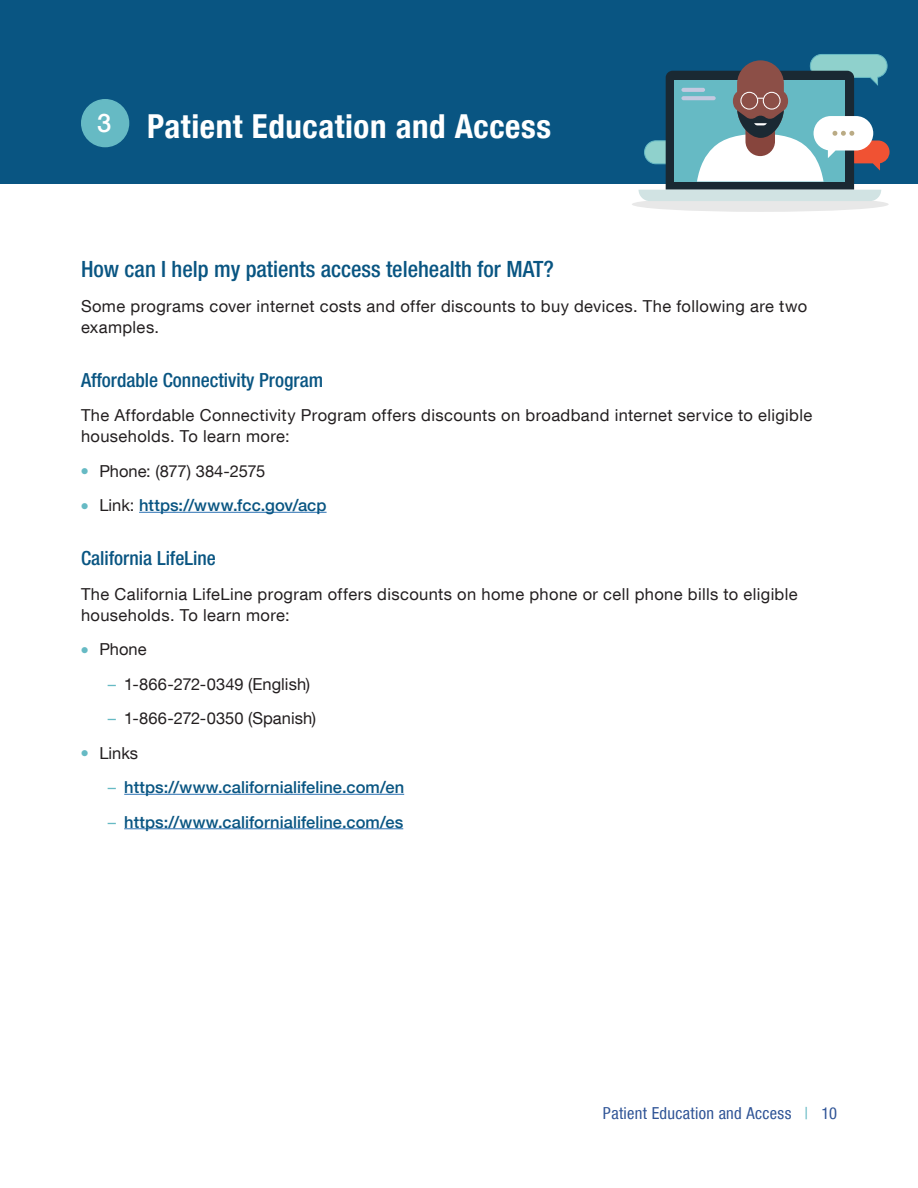
<style>
.page{position:relative;width:918px;height:1188px;background:#fff}
.page>*{position:absolute;margin:0;border:0;box-sizing:border-box;transform-origin:0 0}
.t1{font:700 condensed 33px "Helvetica Neue LT Com";letter-spacing:.015em;color:#fff}
.t2{font:500 condensed 22.5px "Helvetica Neue LT Com";color:#095582}
.t3{font:500 condensed 19.5px "Helvetica Neue LT Com";color:#095582}
.t4{font:16.5px/21px "Helvetica Neue LT Com";letter-spacing:.02em;color:#231f20}
.t5{font:500 16.5px "Helvetica Neue LT Com";letter-spacing:.005em;color:#095582}
.t6{font:condensed 16.5px "Helvetica Neue LT Com";letter-spacing:.02em;color:#2f5496}
.t7{font:16.5px "Helvetica Neue LT Com";letter-spacing:-.005em;color:#231f20}
.s1{font-weight:400;color:#231f20}
.s2{color:#66bac4}
.s3{font-weight:400;color:#66bac4}
</style>
<div class="page">
<div style="left:0;top:0;width:918px;height:184px;background:#095582"></div>
<hr style="left:139px;top:512px;width:188px;height:1px;background:#2c72b3">
<hr style="left:124px;top:794px;width:280px;height:1px;background:#2c72b3">
<hr style="left:124px;top:828px;width:279px;height:1px;background:#2c72b3">
<div style="left:82px;top:100px;width:47px;height:47px;background:#66bac4;border-radius:50%"></div>
<div style="left:81px;top:99px;width:48px;height:48px;border:2px solid #66bac4;border-radius:50%"></div>
<div style="left:632px;top:197px;width:257px;height:15px;background:#e8e8e8;border-radius:50%"></div>
<svg style="left:639px;top:54px;width:251px;height:147px"></svg>
<h2 class="t1" style="left:97px;top:107px;width:456px"><sup>3</sup> Patient Education and Access</h2>
<h3 class="t2" style="left:81px;top:256px;width:474px">How can I help my patients access telehealth for MAT?</h3>
<p class="t4" style="left:81px;top:295px;width:728px">Some programs cover internet costs and offer discounts to buy devices. The following are two examples.</p>
<h4 class="t3" style="left:81px;top:368px;width:244px">Affordable Connectivity Program</h4>
<p class="t4" style="left:81px;top:404px;width:733px">The Affordable Connectivity Program offers discounts on broadband internet service to eligible households. To learn more:</p>
<p class="t7" style="left:99px;top:460px;width:167px">Phone: (877) 384-2575</p>
<p class="t5" style="left:99px;top:495px;width:229px"><span class="s1">Link:</span> https://www.fcc.gov/acp</p>
<h4 class="t3" style="left:81px;top:547px;width:136px">California LifeLine</h4>
<p class="t4" style="left:81px;top:583px;width:718px">The California LifeLine program offers discounts on home phone or cell phone bills to eligible households. To learn more:</p>
<p class="t4" style="left:99px;top:638px;width:49px">Phone</p>
<p class="t4" style="left:108px;top:673px;width:204px"><span class="s2">–</span> 1-866-272-0349 (English)</p>
<p class="t4" style="left:108px;top:707px;width:210px"><span class="s2">–</span> 1-866-272-0350 (Spanish)</p>
<p class="t4" style="left:99px;top:742px;width:40px">Links</p>
<p class="t5" style="left:108px;top:777px;width:298px"><span class="s3">–</span> https://www.californialifeline.com/en</p>
<p class="t5" style="left:108px;top:812px;width:297px"><span class="s3">–</span> https://www.californialifeline.com/es</p>
<p class="t6" style="left:603px;top:1103px;width:236px">Patient Education and Access <span class="s2">|</span> 10</p>
</div>
